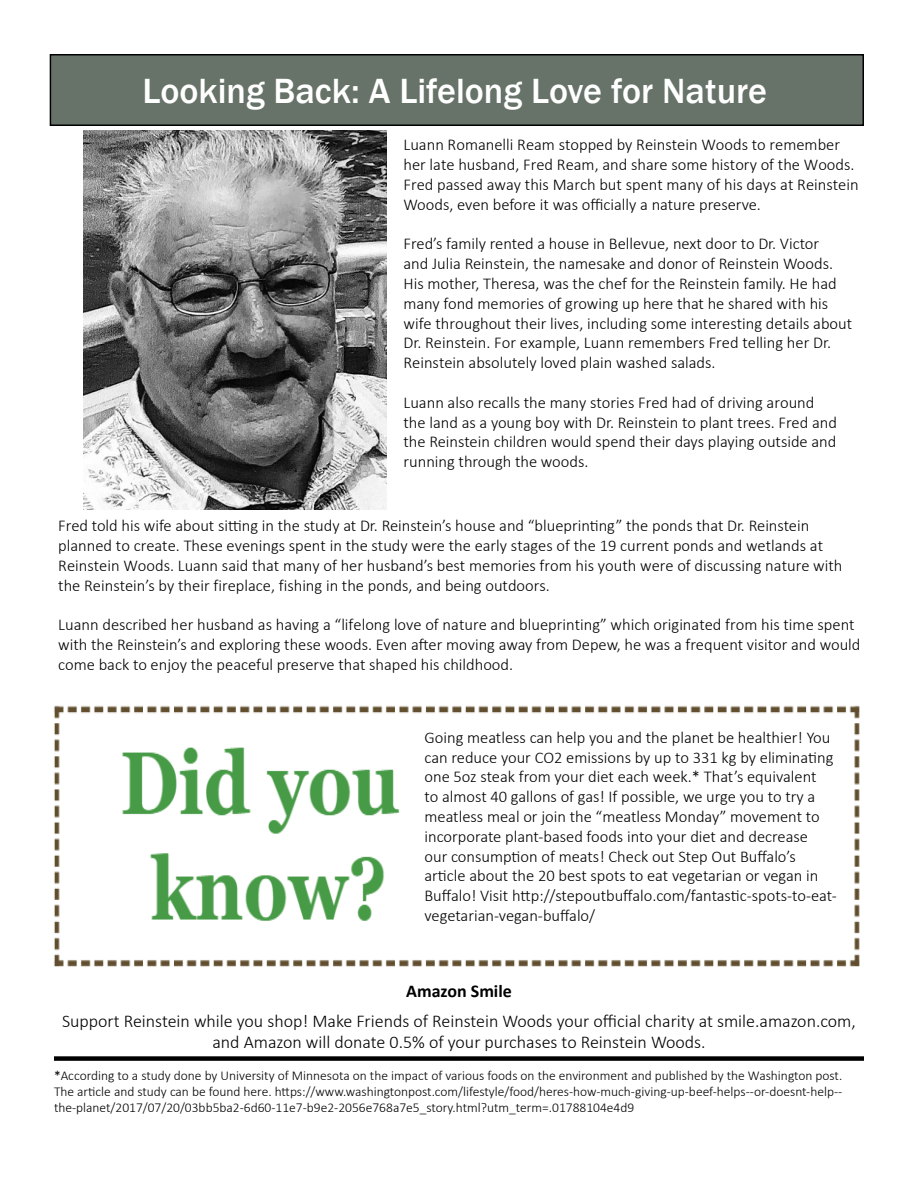
<style>
.page{position:relative;width:918px;height:1188px;background:#fff}
.page>*{position:absolute;margin:0;border:0;box-sizing:border-box;transform-origin:0 0}
.t1{font:500 36px "Franklin Gothic";color:#fff}
.t2{font:300 18px/21px "Calibri";color:#000;text-align:center}
.t3{font:700 18px "Calibri";color:#000}
.t4{font:300 16.5px/19.8px "Calibri";color:#000}
.t5{font:300 13.5px/16.2px "Calibri";color:#000;text-align:justify}
.s1{font-weight:400}
</style>
<div class="page">
<img style="left:53px;top:705px;width:807px;height:262px">
<div style="left:458px;top:720px;width:365px;height:173px;background:#fff"></div>
<div style="left:459px;top:893px;width:354px;height:65px;background:#fff"></div>
<div style="left:50px;top:55px;width:813px;height:70px;background:#677369"></div>
<div style="left:50px;top:54px;width:814px;height:72px;border:2px solid #000"></div>
<img style="left:84px;top:130px;width:302px;height:379px">
<div style="left:54px;top:1056px;width:810px;height:5px;background:#000"></div>
<p class="t1" style="left:142px;top:69px;width:626px">Looking Back: A Lifelong Love for Nature</p>
<p class="t4" style="left:404px;top:135px;width:457px">Luann Romanelli Ream stopped by Reinstein Woods to remember her late husband, Fred Ream, and share some history of the Woods.<br>Fred passed away this March but spent many of his days at Reinstein Woods, even before it was officially a nature preserve.</p>
<p class="t4" style="left:404px;top:234px;width:450px">Fred’s family rented a house in Bellevue, next door to Dr. Victor<br>and Julia Reinstein, the namesake and donor of Reinstein Woods.<br>His mother, Theresa, was the chef for the Reinstein family. He had many fond memories of growing up here that he shared with his wife throughout their lives, including some interesting details about Dr. Reinstein. For example, Luann remembers Fred telling her Dr.<br>Reinstein absolutely loved plain washed salads.</p>
<p class="t4" style="left:404px;top:392px;width:435px">Luann also recalls the many stories Fred had of driving around the land as a young boy with Dr. Reinstein to plant trees. Fred and the Reinstein children would spend their days playing outside and running through the woods.</p>
<p class="t4" style="left:58px;top:516px;width:786px">Fred told his wife about sitting in the study at Dr. Reinstein’s house and “blueprinting” the ponds that Dr. Reinstein planned to create. These evenings spent in the study were the early stages of the 19 current ponds and wetlands at Reinstein Woods. Luann said that many of her husband’s best memories from his youth were of discussing nature with the Reinstein’s by their fireplace, fishing in the ponds, and being outdoors.</p>
<p class="t4" style="left:58px;top:615px;width:804px">Luann described her husband as having a “lifelong love of nature and blueprinting” which originated from his time spent with the Reinstein’s and exploring these woods. Even after moving away from Depew, he was a frequent visitor and would come back to enjoy the peaceful preserve that shaped his childhood.</p>
<p class="t4" style="left:424px;top:727px;width:414px">Going meatless can help you and the planet be healthier! You can reduce your CO2 emissions by up to 331 kg by eliminating one 5oz steak from your diet each week.* That’s equivalent<br>to almost 40 gallons of gas! If possible, we urge you to try a meatless meal or join the “meatless Monday” movement to incorporate plant-based foods into your diet and decrease<br>our consumption of meats! Check out Step Out Buffalo’s article about the 20 best spots to eat vegetarian or vegan in Buffalo! Visit http://stepoutbuffalo.com/fantastic-spots-to-eat&shy;vegetarian-vegan-buffalo/</p>
<p class="t3" style="left:406px;top:978px;width:107px">Amazon Smile</p>
<p class="t2" style="left:62px;top:1010px;width:795px">Support Reinstein while you shop! Make Friends of Reinstein Woods your official charity at smile.amazon.com, and Amazon will donate 0.5% of your purchases to Reinstein Woods.</p>
<p class="t5" style="left:54px;top:1067px;width:790px"><span class="s1">*</span>According to a study done by University of Minnesota on the impact of various foods on the environment and published by the Washington post.<br>The article and study can be found here. https://www.washingtonpost.com/lifestyle/food/heres-how-much-giving-up-beef-helps--or-doesnt-help-- the-planet/2017/07/20/03bb5ba2-6d60-11e7-b9e2-2056e768a7e5_story.html?utm_term=.01788104e4d9</p>
</div>
